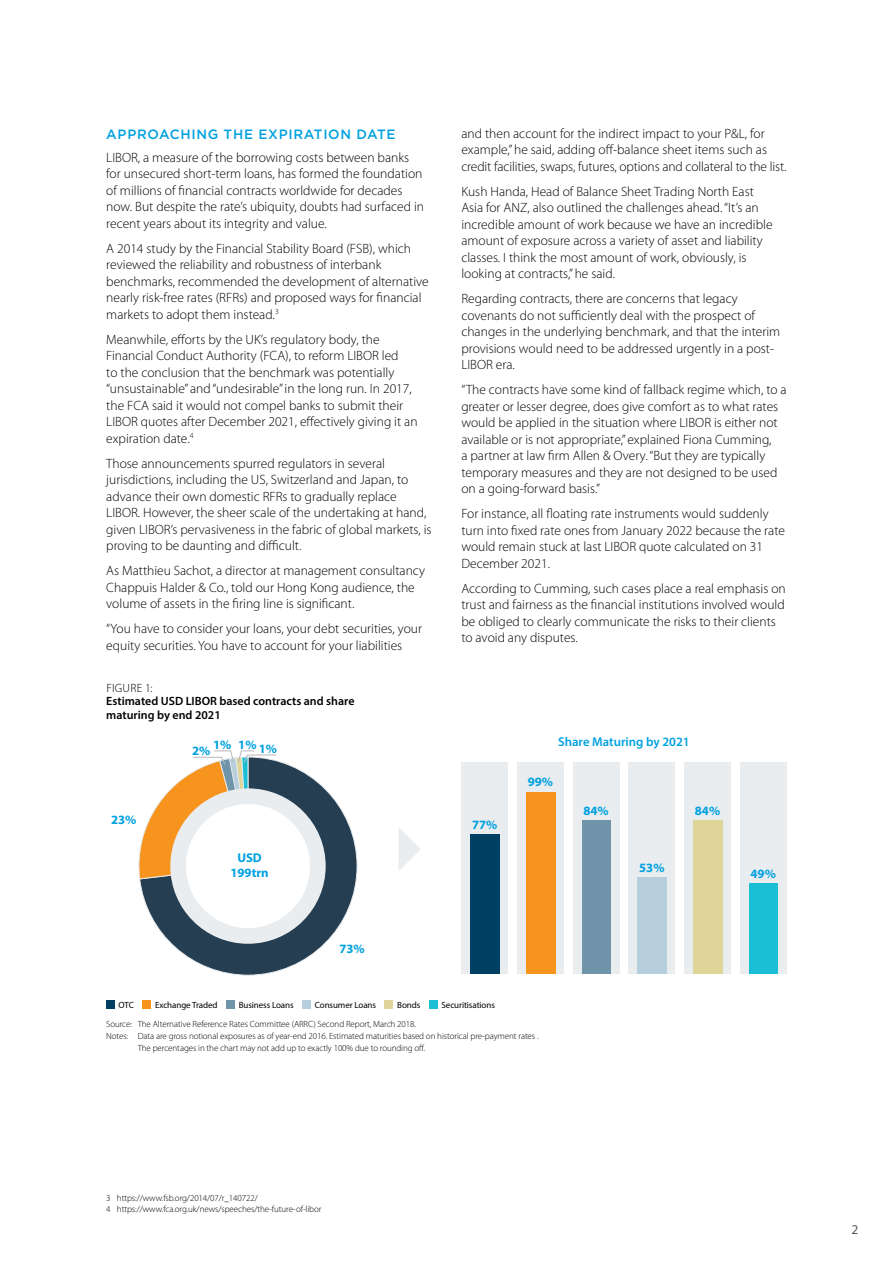
<style>
.page{position:relative;width:893px;height:1263px;background:#fff}
.page>*{position:absolute;margin:0;border:0;box-sizing:border-box;transform-origin:0 0}
.t1{font:300 13.5px/16.5px "Myriad Pro";color:#000}
.t2{font:500 13.5px "Gotham";letter-spacing:.05em;color:#00a1e0}
.t3{font:13.5px "Myriad Pro";color:#58595b}
.t4{font:700 12.75px/15.3px "Myriad Pro";color:#00a1e0;text-align:center}
.t5{font:600 12.75px "Myriad Pro";color:#00a1e0}
.t6{font:600 12px/13.5px "Myriad Pro";color:#000}
.t7{font:300 12px "Myriad Pro";letter-spacing:.02em;color:#000}
.t8{font:300 9px/10.5px "Myriad Pro";letter-spacing:-.01em;color:#000}
.t9{font:9px "Myriad Pro";letter-spacing:-.01em;color:#000}
</style>
<div class="page">
<div style="left:740px;top:762px;width:47px;height:212px;background:#e9edef"></div>
<div style="left:106px;top:1001px;width:8px;height:8px;background:#004062"></div>
<div style="left:143px;top:1001px;width:8px;height:8px;background:#f7941e"></div>
<div style="left:226px;top:1001px;width:8px;height:8px;background:#7094aa"></div>
<div style="left:302px;top:1001px;width:8px;height:8px;background:#b7cfdc"></div>
<div style="left:385px;top:1001px;width:8px;height:8px;background:#dfd599"></div>
<div style="left:429px;top:1001px;width:8px;height:8px;background:#1abfd5"></div>
<svg style="left:139px;top:760px;width:219px;height:216px"></svg>
<div style="left:170px;top:788px;width:156px;height:156px;background:#e9edef;border-radius:50%"></div>
<div style="left:186px;top:804px;width:124px;height:124px;background:#fff;border-radius:50%"></div>
<svg style="left:138px;top:750px;width:139px;height:130px"></svg>
<div style="left:461px;top:762px;width:47px;height:211px;background:#e9edef"></div>
<div style="left:517px;top:762px;width:47px;height:211px;background:#e9edef"></div>
<div style="left:573px;top:762px;width:47px;height:211px;background:#e9edef"></div>
<div style="left:628px;top:762px;width:47px;height:211px;background:#e9edef"></div>
<div style="left:684px;top:762px;width:47px;height:211px;background:#e9edef"></div>
<div style="left:526px;top:792px;width:29px;height:181px;background:#f7941e"></div>
<div style="left:582px;top:820px;width:29px;height:153px;background:#7094aa"></div>
<div style="left:637px;top:877px;width:30px;height:96px;background:#b7cfdc"></div>
<div style="left:693px;top:820px;width:29px;height:153px;background:#dfd599"></div>
<div style="left:470px;top:834px;width:30px;height:139px;background:#004062"></div>
<svg style="left:399px;top:828px;width:22px;height:43px"></svg>
<div style="left:749px;top:884px;width:29px;height:90px;background:#1abfd5"></div>
<p class="t2" style="left:106px;top:126px;width:291px">APPROACHING THE EXPIRATION DATE</p>
<p class="t1" style="left:106px;top:149px;width:319px">LIBOR, a measure of the borrowing costs between banks for unsecured short-term loans, has formed the foundation of millions of financial contracts worldwide for decades now. But despite the rate’s ubiquity, doubts had surfaced in recent years about its integrity and value.</p>
<p class="t1" style="left:106px;top:240px;width:324px">A 2014 study by the Financial Stability Board (FSB), which reviewed the reliability and robustness of interbank benchmarks, recommended the development of alternative nearly risk-free rates (RFRs) and proposed ways for financial markets to adopt them instead.<sup>3</sup></p>
<p class="t1" style="left:106px;top:331px;width:313px">Meanwhile, efforts by the UK’s regulatory body, the Financial Conduct Authority (FCA), to reform LIBOR led<br>to the conclusion that the benchmark was potentially “unsustainable” and “undesirable” in the long run. In 2017, the FCA said it would not compel banks to submit their LIBOR quotes after December 2021, effectively giving it an expiration date.<sup>4</sup></p>
<p class="t1" style="left:106px;top:455px;width:327px">Those announcements spurred regulators in several jurisdictions, including the US, Switzerland and Japan, to advance their own domestic RFRs to gradually replace LIBOR. However, the sheer scale of the undertaking at hand, given LIBOR’s pervasiveness in the fabric of global markets, is proving to be daunting and difficult.</p>
<p class="t1" style="left:106px;top:562px;width:320px">As Matthieu Sachot, a director at management consultancy<br>Chappuis Halder &amp; Co., told our Hong Kong audience, the volume of assets in the firing line is significant.</p>
<p class="t1" style="left:106px;top:620px;width:317px">“You have to consider your loans, your debt securities, your equity securities. You have to account for your liabilities</p>
<p class="t7" style="left:106px;top:680px;width:48px">FIGURE 1:</p>
<p class="t6" style="left:106px;top:694px;width:250px">Estimated USD LIBOR based contracts and share maturing by end 2021</p>
<p class="t4" style="left:111px;top:811px;width:27px">23%</p>
<p class="t4" style="left:192px;top:743px;width:20px">2%</p>
<p class="t4" style="left:213px;top:736px;width:65px">1% 1% 1%</p>
<p class="t4" style="left:230px;top:850px;width:40px">USD<br>199trn</p>
<p class="t4" style="left:339px;top:940px;width:27px">73%</p>
<p class="t1" style="left:461px;top:125px;width:327px">and then account for the indirect impact to your P&amp;L, for example,” he said, adding off-balance sheet items such as credit facilities, swaps, futures, options and collateral to the list.</p>
<p class="t1" style="left:461px;top:183px;width:313px">Kush Handa, Head of Balance Sheet Trading North East Asia for ANZ, also outlined the challenges ahead. “It’s an incredible amount of work because we have an incredible amount of exposure across a variety of asset and liability classes. I think the most amount of work, obviously, is looking at contracts,” he said.</p>
<p class="t1" style="left:461px;top:290px;width:320px">Regarding contracts, there are concerns that legacy covenants do not sufficiently deal with the prospect of changes in the underlying benchmark, and that the interim provisions would need to be addressed urgently in a post-LIBOR era.</p>
<p class="t1" style="left:461px;top:381px;width:327px">“The contracts have some kind of fallback regime which, to a greater or lesser degree, does give comfort as to what rates would be applied in the situation where LIBOR is either not available or is not appropriate,” explained Fiona Cumming,<br>a partner at law firm Allen &amp; Overy. “But they are typically temporary measures and they are not designed to be used on a going-forward basis.”</p>
<p class="t1" style="left:461px;top:505px;width:325px">For instance, all floating rate instruments would suddenly turn into fixed rate ones from January 2022 because the rate would remain stuck at last LIBOR quote calculated on 31<br>December 2021.</p>
<p class="t1" style="left:461px;top:580px;width:326px">According to Cumming, such cases place a real emphasis on trust and fairness as the financial institutions involved would be obliged to clearly communicate the risks to their clients to avoid any disputes.</p>
<p class="t5" style="left:558px;top:734px;width:133px">Share Maturing by 2021</p>
<p class="t4" style="left:472px;top:816px;width:27px">77%</p>
<p class="t4" style="left:528px;top:774px;width:27px">99%</p>
<p class="t4" style="left:583px;top:803px;width:27px">84%</p>
<p class="t4" style="left:695px;top:803px;width:27px">84%</p>
<p class="t4" style="left:639px;top:859px;width:27px">53%</p>
<p class="t4" style="left:750px;top:865px;width:27px">49%</p>
<p class="t9" style="left:119px;top:999px;width:17px">OTC</p>
<p class="t9" style="left:155px;top:999px;width:64px">Exchange Traded</p>
<p class="t9" style="left:239px;top:999px;width:56px">Business Loans</p>
<p class="t9" style="left:315px;top:999px;width:63px">Consumer Loans</p>
<p class="t9" style="left:397px;top:999px;width:25px">Bonds</p>
<p class="t9" style="left:442px;top:999px;width:55px">Securitisations</p>
<p class="t8" style="left:106px;top:1018px;width:311px">Source: The Alternative Reference Rates Committee (ARRC) Second Report, March 2018.</p>
<p class="t8" style="left:106px;top:1030px;width:434px">Notes: Data are gross notional exposures as of year-end 2016. Estimated maturities based on historical pre-payment rates .</p>
<p class="t8" style="left:138px;top:1042px;width:289px">The percentages in the chart may not add up to exactly 100% due to rounding off.</p>
<p class="t8" style="left:106px;top:1193px;width:217px">3 https://www.fsb.org/2014/07/r_140722/<br>4 https://www.fca.org.uk/news/speeches/the-future-of-libor</p>
<p class="t3" style="left:851px;top:1221px;width:8px">2</p>
</div>
